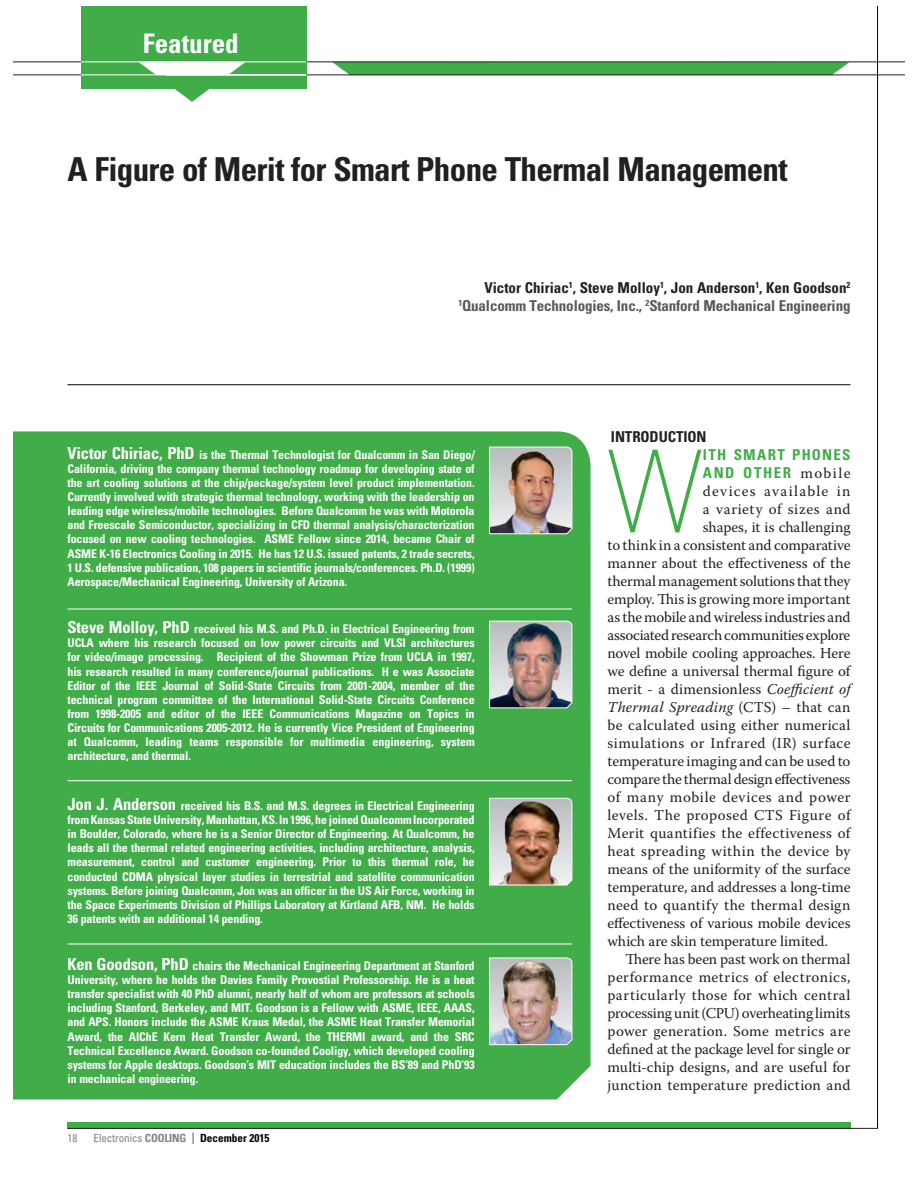
<style>
.page{position:relative;width:918px;height:1188px;background:#fff}
.page>*{position:absolute;margin:0;border:0;box-sizing:border-box;transform-origin:0 0}
.t1{font:100 115.05px "Swiss 721 BT";color:#41ad49}
.t2{font:700 condensed 33px "Univers LT Std";letter-spacing:-.02em;color:#231f20}
.t3{font:700 condensed 27px "Univers LT Std";color:#fff}
.t4{font:15px "Warnock Pro";letter-spacing:.01em;color:#231f20}
.t5{font:15px "Warnock Pro";letter-spacing:-.015em;color:#231f20}
.t6{font:15px "Warnock Pro";letter-spacing:-.01em;color:#231f20}
.t7{font:700 condensed 15px/18px "Univers LT Std";letter-spacing:-.01em;color:#58595b;text-align:right}
.t8{font:15px "Warnock Pro";letter-spacing:.035em;color:#231f20}
.t9{font:15px "Warnock Pro";letter-spacing:-.02em;color:#231f20}
.t10{font:italic 15px "Warnock Pro";letter-spacing:.01em;color:#231f20}
.t11{font:15px "Warnock Pro";letter-spacing:.03em;color:#231f20}
.t12{font:700 condensed 15px/18px "Univers LT Std";letter-spacing:.095em;color:#41ad49}
.t13{font:15px "Warnock Pro";letter-spacing:.085em;color:#231f20}
.t14{font:15px "Warnock Pro";letter-spacing:.045em;color:#231f20}
.t15{font:700 condensed 15px "Univers LT Std";letter-spacing:-.005em;color:#231f20}
.t16{font:700 condensed 12px/14.1px "Univers LT Std";letter-spacing:-.01em;color:#fff;text-align:justify}
.t17{font:700 condensed 11.25px "Univers LT Std";color:#000}
.t18{font:condensed 11.25px "Univers LT Std";color:#808285}
.s1{color:#231f20}
.s2{font-size:16.5px}
.s3{font-weight:400;color:#808285}
.s4{color:#808285}
.s5{font-weight:400;color:#231f20}
.s6{font-family:"Warnock Pro";font-weight:400;font-stretch:normal;color:#231f20}
.s7{font-style:italic}
.s8{font-style:normal}
</style>
<div class="page">
<svg style="left:332px;top:63px;width:518px;height:12px;background:#45a84c"></svg>
<hr style="left:14px;top:62px;width:891px;height:1px;background:#231f20">
<hr style="left:14px;top:75px;width:891px;height:1px;background:#231f20">
<svg style="left:68px;top:1122px;width:783px;height:6px;background:#40aa48"></svg>
<hr style="left:68px;top:1128px;width:810px;height:1px;background:#231f20">
<hr style="left:877px;top:7px;width:1px;height:1121px;background:#000">
<div style="left:81px;top:7px;width:225px;height:82px;background:#41ad49"></div>
<svg style="left:138px;top:63px;width:108px;height:12px"></svg>
<svg style="left:175px;top:89px;width:34px;height:13px"></svg>
<hr style="left:81px;top:62px;width:225px;height:1px;background:#fff">
<hr style="left:81px;top:75px;width:225px;height:1px;background:#fff">
<div style="left:14px;top:431px;width:577px;height:669px;background:#41ad49"></div>
<hr style="left:68px;top:384px;width:783px;height:1px;background:#000">
<hr style="left:68px;top:609px;width:504px;height:1px;background:#fff">
<hr style="left:68px;top:780px;width:504px;height:1px;background:#fff">
<hr style="left:68px;top:944px;width:504px;height:1px;background:#fff">
<img style="left:489px;top:447px;width:83px;height:87px">
<img style="left:489px;top:621px;width:83px;height:87px">
<img style="left:489px;top:798px;width:83px;height:87px">
<img style="left:489px;top:958px;width:83px;height:87px">
<h3 class="t3" style="left:143px;top:32px;width:97px">Featured</h3>
<h2 class="t2" style="left:68px;top:156px;width:722px">A Figure of Merit for Smart Phone Thermal Management</h2>
<p class="t7" style="left:458px;top:280px;width:394px"><span class="s1">Victor Chiriac</span><sup>1</sup><span class="s1">, Steve Molloy</span><sup>1</sup><span class="s1">, Jon Anderson</span><sup>1</sup><span class="s1">, Ken Goodson</span><sup>2<br></sup><sup>1</sup>Qualcomm Technologies, Inc., <sup>2</sup>Stanford Mechanical Engineering</p>
<p class="t16" style="left:68px;top:448px;width:409px"><span class="s2">Victor Chiriac, PhD</span> is the Thermal Technologist for Qualcomm in San Diego/ California, driving the company thermal technology roadmap for developing state of the art cooling solutions at the chip/package/system level product implementation.<br>Currently involved with strategic thermal technology, working with the leadership on leading edge wireless/mobile technologies. Before Qualcomm he was with Motorola and Freescale Semiconductor, specializing in CFD thermal analysis/characterization focused on new cooling technologies. ASME Fellow since 2014, became Chair of ASME K-16 Electronics Cooling in 2015. He has 12 U.S. issued patents, 2 trade secrets, 1 U.S. defensive publication, 108 papers in scientific journals/conferences. Ph.D. (1999)<br>Aerospace/Mechanical Engineering, University of Arizona.</p>
<p class="t16" style="left:68px;top:623px;width:409px"><span class="s2">Steve Molloy, PhD</span> received his M.S. and Ph.D. in Electrical Engineering from UCLA where his research focused on low power circuits and VLSI architectures for video/image processing. Recipient of the Showman Prize from UCLA in 1997, his research resulted in many conference/journal publications. H e was Associate Editor of the IEEE Journal of Solid-State Circuits from 2001-2004, member of the technical program committee of the International Solid-State Circuits Conference from 1998-2005 and editor of the IEEE Communications Magazine on Topics in Circuits for Communications 2005-2012. He is currently Vice President of Engineering at Qualcomm, leading teams responsible for multimedia engineering, system architecture, and thermal.</p>
<p class="t16" style="left:67px;top:799px;width:409px"><span class="s2">Jon J. Anderson</span> received his B.S. and M.S. degrees in Electrical Engineering from Kansas State University, Manhattan, KS. In 1996, he joined Qualcomm Incorporated in Boulder, Colorado, where he is a Senior Director of Engineering. At Qualcomm, he leads all the thermal related engineering activities, including architecture, analysis, measurement, control and customer engineering. Prior to this thermal role, he conducted CDMA physical layer studies in terrestrial and satellite communication systems. Before joining Qualcomm, Jon was an officer in the US Air Force, working in the Space Experiments Division of Phillips Laboratory at Kirtland AFB, NM. He holds 36 patents with an additional 14 pending.</p>
<p class="t16" style="left:68px;top:959px;width:409px"><span class="s2">Ken Goodson, PhD</span> chairs the Mechanical Engineering Department at Stanford University, where he holds the Davies Family Provostial Professorship. He is a heat transfer specialist with 40 PhD alumni, nearly half of whom are professors at schools including Stanford, Berkeley, and MIT. Goodson is a Fellow with ASME, IEEE, AAAS, and APS. Honors include the ASME Kraus Medal, the ASME Heat Transfer Memorial Award, the AIChE Kern Heat Transfer Award, the THERMI award, and the SRC Technical Excellence Award. Goodson co-founded Cooligy, which developed cooling systems for Apple desktops. Goodson’s MIT education includes the BS’89 and PhD’93 in mechanical engineering.</p>
<p class="t18" style="left:68px;top:1131px;width:11px">18</p>
<p class="t17" style="left:94px;top:1133px;width:178px"><span class="s3">Electronics</span> <span class="s4">COOLING</span> <span class="s5">|</span> December 2015</p>
<p class="t15" style="left:611px;top:431px;width:97px">INTRODUCTION</p>
<h1 class="t1" style="left:608px;top:422px;width:96px">W</h1>
<p class="t12" style="left:703px;top:447px;width:149px">ITH SMART PHONES<br>AND OTHER <span class="s6">mobile</span></p>
<p class="t13" style="left:703px;top:486px;width:149px">devices available in</p>
<p class="t14" style="left:703px;top:504px;width:149px">a variety of sizes and</p>
<p class="t4" style="left:703px;top:522px;width:149px">shapes, it is challenging</p>
<p class="t4" style="left:608px;top:540px;width:244px">to think in a consistent and comparative</p>
<p class="t4" style="left:608px;top:558px;width:245px">manner about the effectiveness of the</p>
<p class="t5" style="left:608px;top:576px;width:244px">thermal management solutions that they</p>
<p class="t5" style="left:608px;top:594px;width:244px">employ. This is growing more important</p>
<p class="t6" style="left:608px;top:612px;width:244px">as the mobile and wireless industries and</p>
<p class="t5" style="left:608px;top:630px;width:244px">associated research communities explore</p>
<p class="t5" style="left:608px;top:648px;width:245px">novel mobile cooling approaches. Here</p>
<p class="t6" style="left:608px;top:666px;width:244px">we define a universal thermal figure of</p>
<p class="t4" style="left:608px;top:684px;width:244px">merit - a dimensionless <span class="s7">Coefficient of</span></p>
<p class="t10" style="left:608px;top:702px;width:244px">Thermal Spreading <span class="s8">(CTS) – that can</span></p>
<p class="t4" style="left:608px;top:720px;width:245px">be calculated using either numerical</p>
<p class="t8" style="left:608px;top:738px;width:245px">simulations or Infrared (IR) surface</p>
<p class="t4" style="left:608px;top:756px;width:244px">temperature imaging and can be used to</p>
<p class="t9" style="left:608px;top:774px;width:244px">compare the thermal design effectiveness</p>
<p class="t8" style="left:608px;top:792px;width:245px">of many mobile devices and power</p>
<p class="t11" style="left:608px;top:810px;width:244px">levels. The proposed CTS Figure of</p>
<p class="t4" style="left:608px;top:828px;width:244px">Merit quantifies the effectiveness of</p>
<p class="t4" style="left:608px;top:846px;width:244px">heat spreading within the device by</p>
<p class="t4" style="left:608px;top:864px;width:245px">means of the uniformity of the surface</p>
<p class="t4" style="left:608px;top:882px;width:244px">temperature, and addresses a long-time</p>
<p class="t4" style="left:608px;top:900px;width:244px">need to quantify the thermal design</p>
<p class="t6" style="left:608px;top:918px;width:245px">effectiveness of various mobile devices</p>
<p class="t4" style="left:608px;top:936px;width:222px">which are skin temperature limited.</p>
<p class="t4" style="left:626px;top:954px;width:226px">There has been past work on thermal</p>
<p class="t8" style="left:608px;top:972px;width:244px">performance metrics of electronics,</p>
<p class="t4" style="left:608px;top:990px;width:245px">particularly those for which central</p>
<p class="t5" style="left:608px;top:1008px;width:244px">processing unit (CPU) overheating limits</p>
<p class="t4" style="left:608px;top:1026px;width:245px">power generation. Some metrics are</p>
<p class="t6" style="left:608px;top:1044px;width:244px">defined at the package level for single or</p>
<p class="t4" style="left:608px;top:1062px;width:244px">multi-chip designs, and are useful for</p>
<p class="t4" style="left:608px;top:1080px;width:244px">junction temperature prediction and</p>
</div>
